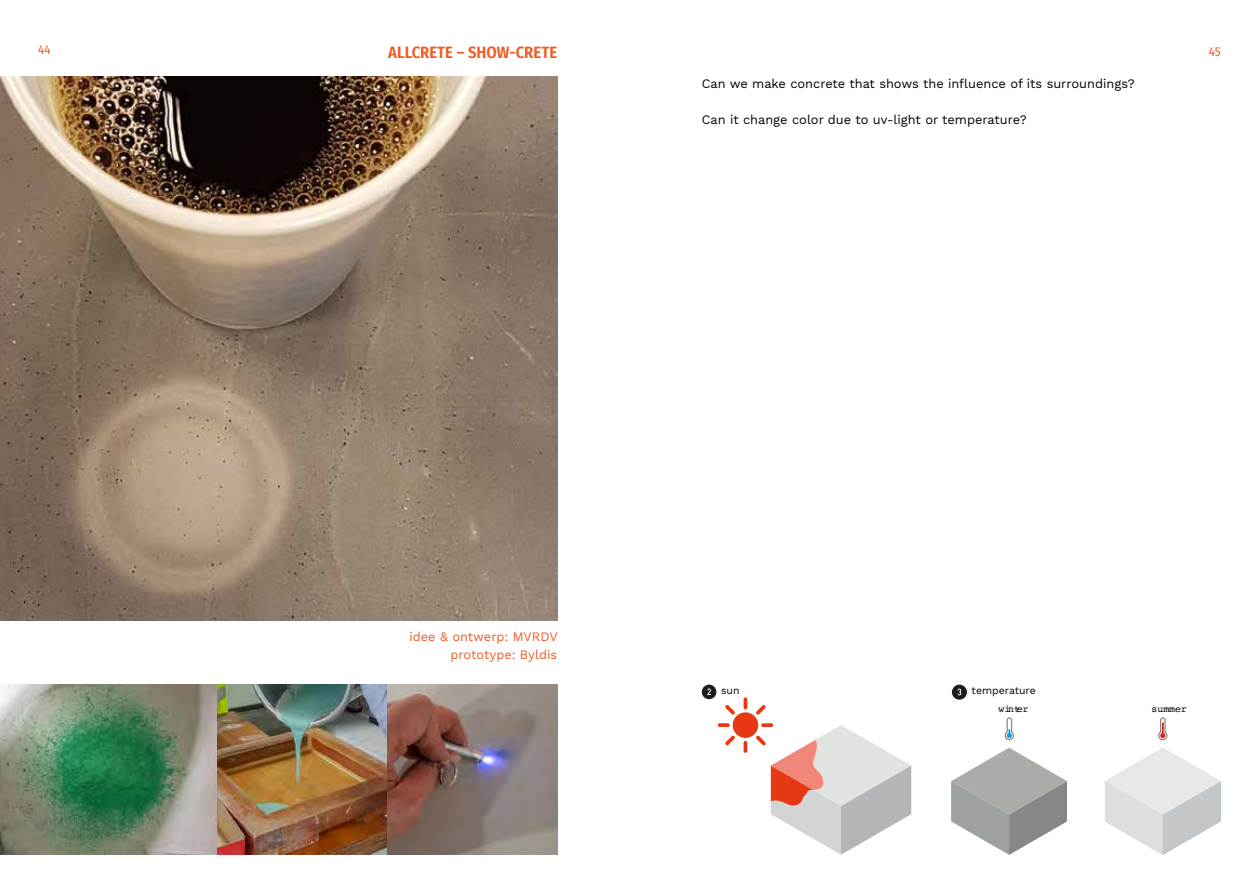
<style>
.page{position:relative;width:1259px;height:893px;background:#fff}
.page>*{position:absolute;margin:0;border:0;box-sizing:border-box;transform-origin:0 0}
.t1{font:600 16.5px "Fira Sans Condensed";color:#f15a22}
.t2{font:12.75px "Work Sans";color:#000}
.t3{font:12.75px/18px "Work Sans";color:#f15a22;text-align:right}
.t4{font:12.75px "Fira Sans Condensed";color:#f15a22}
.t5{font:10.5px "Work Sans";color:#000}
.t6{font:9.9px "Courier";color:#000}
</style>
<div class="page">
<img style="left:0;top:685px;width:557px;height:170px">
<img style="left:0;top:77px;width:557px;height:544px">
<div style="left:702px;top:685px;width:14px;height:14px;background:#1c1c1c;border-radius:50%"></div>
<svg style="left:707px;top:688px;width:4px;height:7px"></svg>
<div style="left:732px;top:712px;width:26px;height:26px;background:#e63812;border-radius:50%"></div>
<svg style="left:743px;top:697px;width:4px;height:12px"></svg>
<svg style="left:725px;top:705px;width:10px;height:10px"></svg>
<svg style="left:718px;top:723px;width:11px;height:4px"></svg>
<svg style="left:725px;top:735px;width:10px;height:10px"></svg>
<svg style="left:743px;top:741px;width:4px;height:12px"></svg>
<svg style="left:756px;top:725px;width:155px;height:130px"></svg>
<svg style="left:761px;top:723px;width:12px;height:4px"></svg>
<svg style="left:756px;top:705px;width:10px;height:10px"></svg>
<svg style="left:951px;top:748px;width:116px;height:107px"></svg>
<svg style="left:1105px;top:748px;width:115px;height:107px"></svg>
<div style="left:952px;top:685px;width:15px;height:15px;background:#1c1c1c;border-radius:50%"></div>
<svg style="left:957px;top:689px;width:4px;height:6px"></svg>
<svg style="left:1004px;top:717px;width:10px;height:23px"></svg>
<svg style="left:1158px;top:717px;width:9px;height:23px"></svg>
<p class="t4" style="left:38px;top:40px;width:14px">44</p>
<p class="t1" style="left:388px;top:39px;width:170px">ALLCRETE – SHOW-CRETE</p>
<p class="t4" style="left:1208px;top:41px;width:13px">45</p>
<p class="t2" style="left:702px;top:77px;width:434px">Can we make concrete that shows the influence of its surroundings?</p>
<p class="t2" style="left:702px;top:113px;width:326px">Can it change color due to uv-light or temperature?</p>
<p class="t3" style="left:409px;top:628px;width:150px">idee &amp; ontwerp: MVRDV prototype: Byldis</p>
<p class="t5" style="left:721px;top:685px;width:20px">sun</p>
<p class="t5" style="left:971px;top:685px;width:66px">temperature</p>
<p class="t6" style="left:998px;top:701px;width:32px">winter</p>
<p class="t6" style="left:1151px;top:701px;width:37px">summer</p>
</div>
